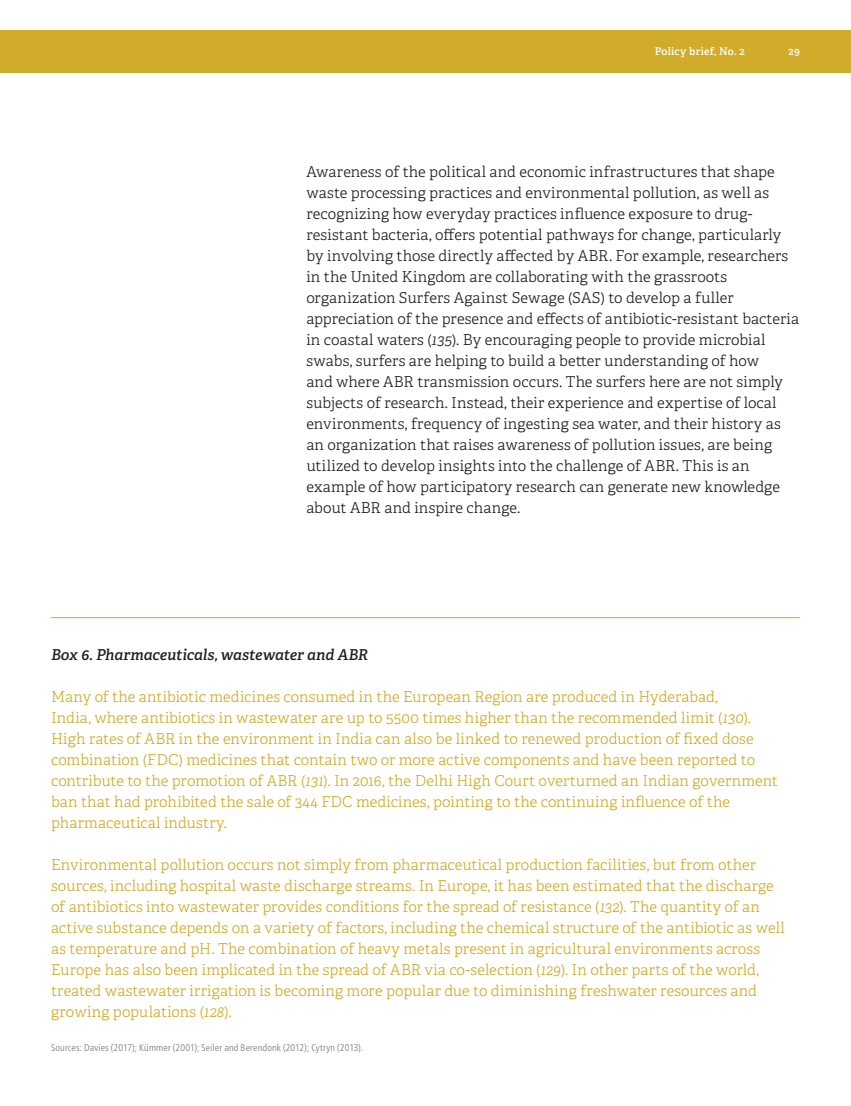
<style>
.page{position:relative;width:851px;height:1106px;background:#fff}
.page>*{position:absolute;margin:0;border:0;box-sizing:border-box;transform-origin:0 0}
.BODY_BOX{font:300 15px/21px "Adelle CYR";letter-spacing:.005em;color:#d1ab2a}
.BODY_TEXT{font:300 15px/21px "Adelle CYR";letter-spacing:.01em;color:#231f20}
.BOX_HEAD{font:italic 600 15px "Adelle CYR";letter-spacing:-.005em;color:#231f20}
.t1{font:600 10.5px "Adelle CYR";letter-spacing:.025em;color:#fff}
.fig__Credit___sou{font:300 condensed 9.75px "Frutiger Neue LTW1 G";letter-spacing:.015em;color:#757679}
.s1{font-style:italic}
</style>
<div class="page">
<div style="left:0;top:30px;width:850px;height:42px;background:#d1ab2a"></div>
<hr style="left:51px;top:617px;width:748px;height:1px;background:#d1ab2a">
<p class="t1" style="left:654px;top:44px;width:91px">Policy brief, No. 2</p>
<p class="t1" style="left:788px;top:44px;width:13px">29</p>
<p class="BODY_TEXT" style="left:306px;top:161px;width:494px">Awareness of the political and economic infrastructures that shape waste processing practices and environmental pollution, as well as recognizing how everyday practices influence exposure to drug&shy;resistant bacteria, offers potential pathways for change, particularly by involving those directly affected by ABR. For example, researchers in the United Kingdom are collaborating with the grassroots organization Surfers Against Sewage (SAS) to develop a fuller appreciation of the presence and effects of antibiotic-resistant bacteria in coastal waters (<span class="s1">135</span>). By encouraging people to provide microbial swabs, surfers are helping to build a better understanding of how<br>and where ABR transmission occurs. The surfers here are not simply subjects of research. Instead, their experience and expertise of local environments, frequency of ingesting sea water, and their history as an organization that raises awareness of pollution issues, are being utilized to develop insights into the challenge of ABR. This is an example of how participatory research can generate new knowledge about ABR and inspire change.</p>
<p class="BOX_HEAD" style="left:51px;top:644px;width:318px">Box 6. Pharmaceuticals, wastewater and ABR</p>
<p class="BODY_BOX" style="left:51px;top:686px;width:728px">Many of the antibiotic medicines consumed in the European Region are produced in Hyderabad,<br>India, where antibiotics in wastewater are up to 5500 times higher than the recommended limit (<span class="s1">130</span>).<br>High rates of ABR in the environment in India can also be linked to renewed production of fixed dose combination (FDC) medicines that contain two or more active components and have been reported to contribute to the promotion of ABR (<span class="s1">131</span>). In 2016, the Delhi High Court overturned an Indian government ban that had prohibited the sale of 344 FDC medicines, pointing to the continuing influence of the pharmaceutical industry.</p>
<p class="BODY_BOX" style="left:51px;top:854px;width:735px">Environmental pollution occurs not simply from pharmaceutical production facilities, but from other sources, including hospital waste discharge streams. In Europe, it has been estimated that the discharge of antibiotics into wastewater provides conditions for the spread of resistance (<span class="s1">132</span>). The quantity of an active substance depends on a variety of factors, including the chemical structure of the antibiotic as well as temperature and pH. The combination of heavy metals present in agricultural environments across Europe has also been implicated in the spread of ABR via co-selection (<span class="s1">129</span>). In other parts of the world, treated wastewater irrigation is becoming more popular due to diminishing freshwater resources and growing populations (<span class="s1">128</span>).</p>
<p class="fig__Credit___sou" style="left:51px;top:1042px;width:313px">Sources: Davies (2017); Kümmer (2001); Seiler and Berendonk (2012); Cytryn (2013).</p>
</div>
